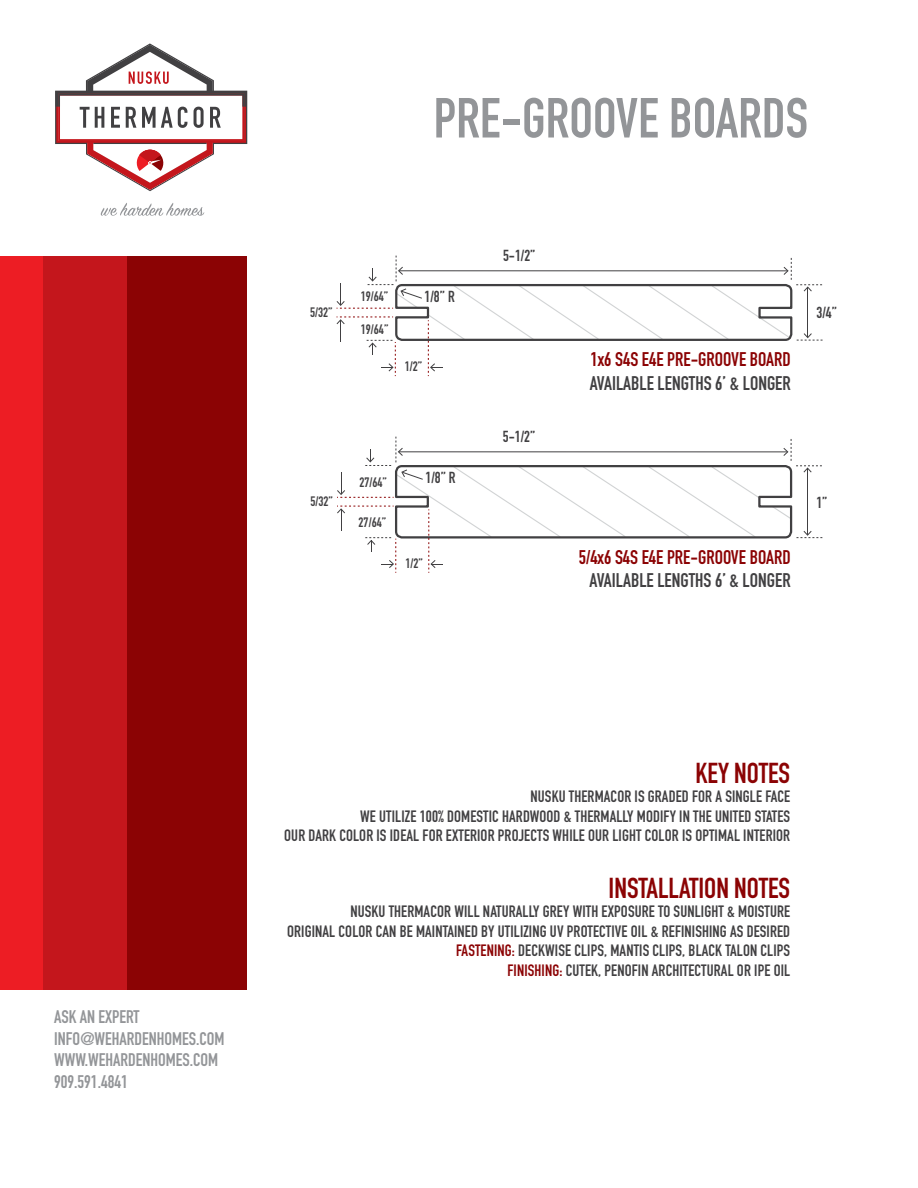
<style>
.page{position:relative;width:918px;height:1188px;background:#fff}
.page>*{position:absolute;margin:0;border:0;box-sizing:border-box;transform-origin:0 0}
.t1{font:700 55.5px "DIN Condensed";color:#939598}
.t2{font:700 28.35px "DIN Condensed";color:#8b0304}
.t3{font:700 19.5px "DIN Condensed";color:#8b0304}
.t4{font:700 19.5px "DIN Condensed";color:#414042}
.t5{font:700 18px/21.6px "DIN Condensed";color:#939598}
.t6{font:700 16.2px/19.5px "DIN Condensed";letter-spacing:.01em;color:#414042;text-align:right}
.t7{font:700 15.75px "DIN Condensed";color:#414042}
.t8{font:700 13.5px "DIN Condensed";color:#414042}
.s1{color:#8b0304}
</style>
<div class="page">
<svg style="left:101px;top:203px;width:103px;height:13px"></svg>
<div style="left:126px;top:256px;width:121px;height:734px;background:#8b0304"></div>
<div style="left:0;top:256px;width:49px;height:734px;background:#ed1d24"></div>
<div style="left:43px;top:256px;width:83px;height:734px;background:#c4161c"></div>
<svg style="left:55px;top:43px;width:192px;height:148px"></svg>
<svg style="left:337px;top:256px;width:486px;height:120px"></svg>
<svg style="left:337px;top:437px;width:485px;height:136px"></svg>
<h1 class="t1" style="left:434px;top:81px;width:376px">PRE-GROOVE BOARDS</h1>
<p class="t8" style="left:310px;top:303px;width:24px">5/32’’</p>
<p class="t8" style="left:361px;top:287px;width:29px">19/64’’</p>
<p class="t8" style="left:361px;top:320px;width:29px">19/64’’</p>
<p class="t7" style="left:425px;top:286px;width:32px">1/8’’ R</p>
<p class="t8" style="left:405px;top:358px;width:19px">1/2’’</p>
<p class="t8" style="left:310px;top:492px;width:24px">5/32’’</p>
<p class="t8" style="left:360px;top:473px;width:29px">27/64’’</p>
<p class="t8" style="left:359px;top:513px;width:29px">27/64’’</p>
<p class="t7" style="left:425px;top:467px;width:32px">1/8’’ R</p>
<p class="t8" style="left:405px;top:554px;width:19px">1/2’’</p>
<p class="t7" style="left:503px;top:245px;width:34px">5-1/2’’</p>
<p class="t7" style="left:503px;top:426px;width:34px">5-1/2’’</p>
<p class="t3" style="left:591px;top:346px;width:202px">1x6 S4S E4E PRE-GROOVE BOARD</p>
<p class="t4" style="left:590px;top:370px;width:203px">AVAILABLE LENGTHS 6’ &amp; LONGER</p>
<p class="t7" style="left:817px;top:302px;width:22px">3/4’’</p>
<p class="t3" style="left:579px;top:544px;width:213px">5/4x6 S4S E4E PRE-GROOVE BOARD</p>
<p class="t4" style="left:590px;top:567px;width:203px">AVAILABLE LENGTHS 6’ &amp; LONGER</p>
<p class="t7" style="left:816px;top:492px;width:13px">1’’</p>
<p class="t5" style="left:54px;top:1006px;width:172px">ASK AN EXPERT<br>INFO@WEHARDENHOMES.COM<br>WWW.WEHARDENHOMES.COM<br>909.591.4841</p>
<h2 class="t2" style="left:695px;top:754px;width:96px">KEY NOTES</h2>
<p class="t6" style="left:284px;top:787px;width:507px">NUSKU THERMACOR IS GRADED FOR A SINGLE FACE<br>WE UTILIZE 100% DOMESTIC HARDWOOD &amp; THERMALLY MODIFY IN THE UNITED STATES<br>OUR DARK COLOR IS IDEAL FOR EXTERIOR PROJECTS WHILE OUR LIGHT COLOR IS OPTIMAL INTERIOR</p>
<h2 class="t2" style="left:609px;top:869px;width:183px">INSTALLATION NOTES</h2>
<p class="t6" style="left:287px;top:902px;width:505px">NUSKU THERMACOR WILL NATURALLY GREY WITH EXPOSURE TO SUNLIGHT &amp; MOISTURE<br>ORIGINAL COLOR CAN BE MAINTAINED BY UTILIZING UV PROTECTIVE OIL &amp; REFINISHING AS DESIRED <span class="s1">FASTENING:</span> DECKWISE CLIPS, MANTIS CLIPS, BLACK TALON CLIPS<br><span class="s1">FINISHING:</span> CUTEK, PENOFIN ARCHITECTURAL OR IPE OIL</p>
</div>
